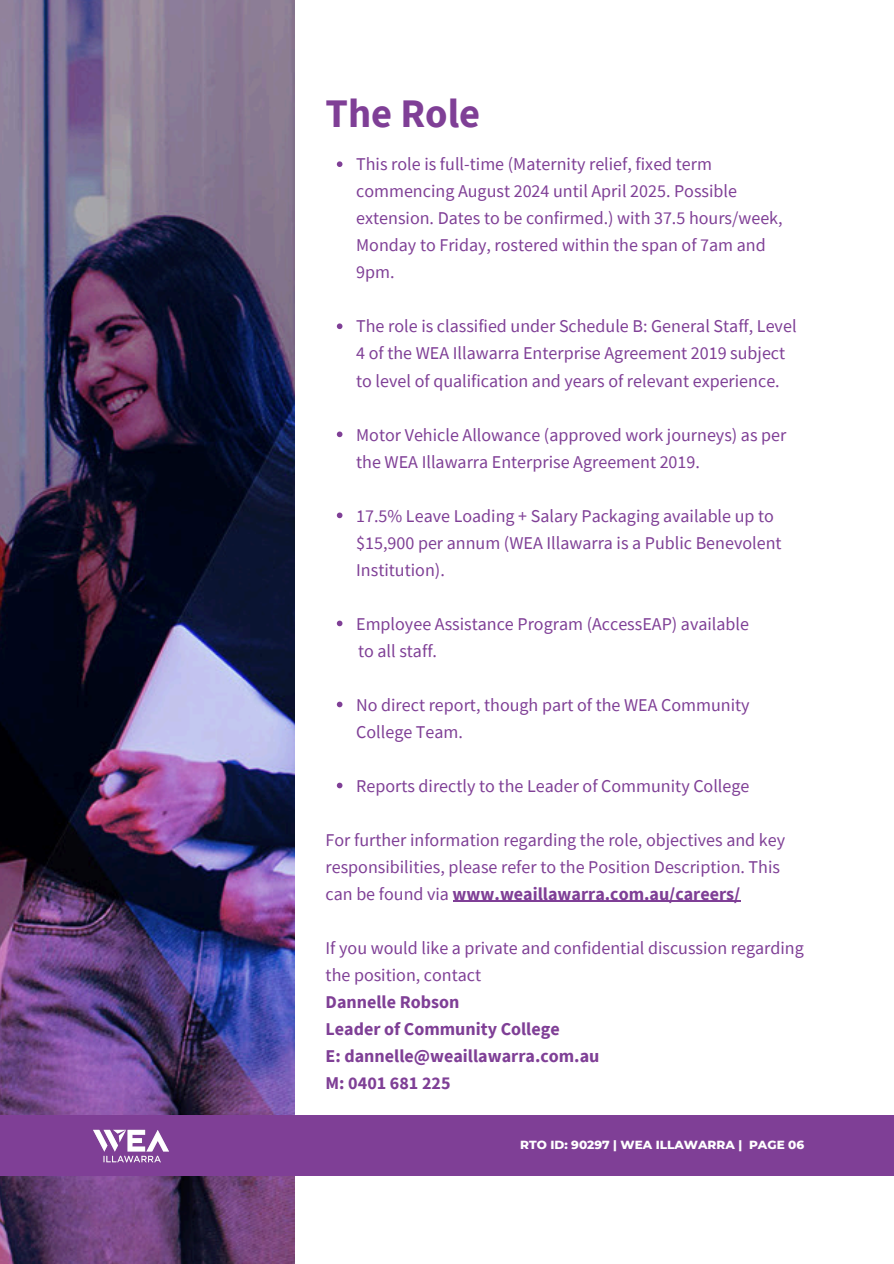
<style>
.page{position:relative;width:894px;height:1264px;background:#fff}
.page>*{position:absolute;margin:0;border:0;box-sizing:border-box;transform-origin:0 0}
.t1{font:700 40.5px "Source Sans Pro";color:#7f3f96}
.t2{font:18px/27px "Source Sans Pro";color:#7f3f96}
.t3{font:700 18px/27px "Source Sans Pro";color:#7f3f96}
.t4{font:800 12px "Montserrat";color:#fff}
.s1{font-weight:700}
.s2{font-weight:400}
</style>
<div class="page">
<img style="left:0;top:0;width:295px;height:1263px">
<div style="left:0;top:1115px;width:893px;height:60px;background:#7f3f96"></div>
<svg style="left:337px;top:161px;width:5px;height:6px"></svg>
<svg style="left:337px;top:323px;width:5px;height:6px"></svg>
<svg style="left:337px;top:431px;width:5px;height:6px"></svg>
<svg style="left:337px;top:512px;width:5px;height:6px"></svg>
<svg style="left:337px;top:620px;width:5px;height:6px"></svg>
<svg style="left:337px;top:701px;width:5px;height:6px"></svg>
<svg style="left:337px;top:782px;width:5px;height:6px"></svg>
<hr style="left:452px;top:900px;width:288px;height:2px;background:#7f3f96">
<img style="left:93px;top:1129px;width:76px;height:34px">
<p class="t1" style="left:325px;top:87px;width:156px">The Role</p>
<p class="t2" style="left:356px;top:150px;width:428px">This role is full-time (Maternity relief, fixed term commencing August 2024 until April 2025. Possible extension. Dates to be confirmed.) with 37.5 hours/week, Monday to Friday, rostered within the span of 7am and 9pm.</p>
<p class="t2" style="left:356px;top:312px;width:442px">The role is classified under Schedule B: General Staff, Level<br>4 of the WEA Illawarra Enterprise Agreement 2019 subject to level of qualification and years of relevant experience.</p>
<p class="t2" style="left:356px;top:420px;width:431px">Motor Vehicle Allowance (approved work journeys) as per the WEA Illawarra Enterprise Agreement 2019.</p>
<p class="t2" style="left:356px;top:501px;width:427px">17.5% Leave Loading + Salary Packaging available up to $15,900 per annum (WEA Illawarra is a Public Benevolent<br>Institution).</p>
<h2 class="t2" style="left:356px;top:609px;width:394px">Employee Assistance Program (AccessEAP) available</h2>
<p class="t2" style="left:358px;top:636px;width:80px">to all staff.</p>
<p class="t2" style="left:356px;top:690px;width:395px">No direct report, though part of the WEA Community<br>College Team.</p>
<h2 class="t2" style="left:356px;top:771px;width:395px">Reports directly to the Leader of Community College</h2>
<h2 class="t2" style="left:325px;top:825px;width:461px">For further information regarding the role, objectives and key responsibilities, please refer to the Position Description. This can be found via <span class="s1">www.weaillawarra.com.au/careers/</span></h2>
<p class="t3" style="left:325px;top:933px;width:479px"><span class="s2">If you would like a private and confidential discussion regarding the position, contact<br></span>Dannelle Robson<br>Leader of Community College<br>E: dannelle@weaillawarra.com.au<br>M: 0401 681 225</p>
<h1 class="t4" style="left:520px;top:1137px;width:285px">RTO ID: 90297 | WEA ILLAWARRA | PAGE 06</h1>
</div>
